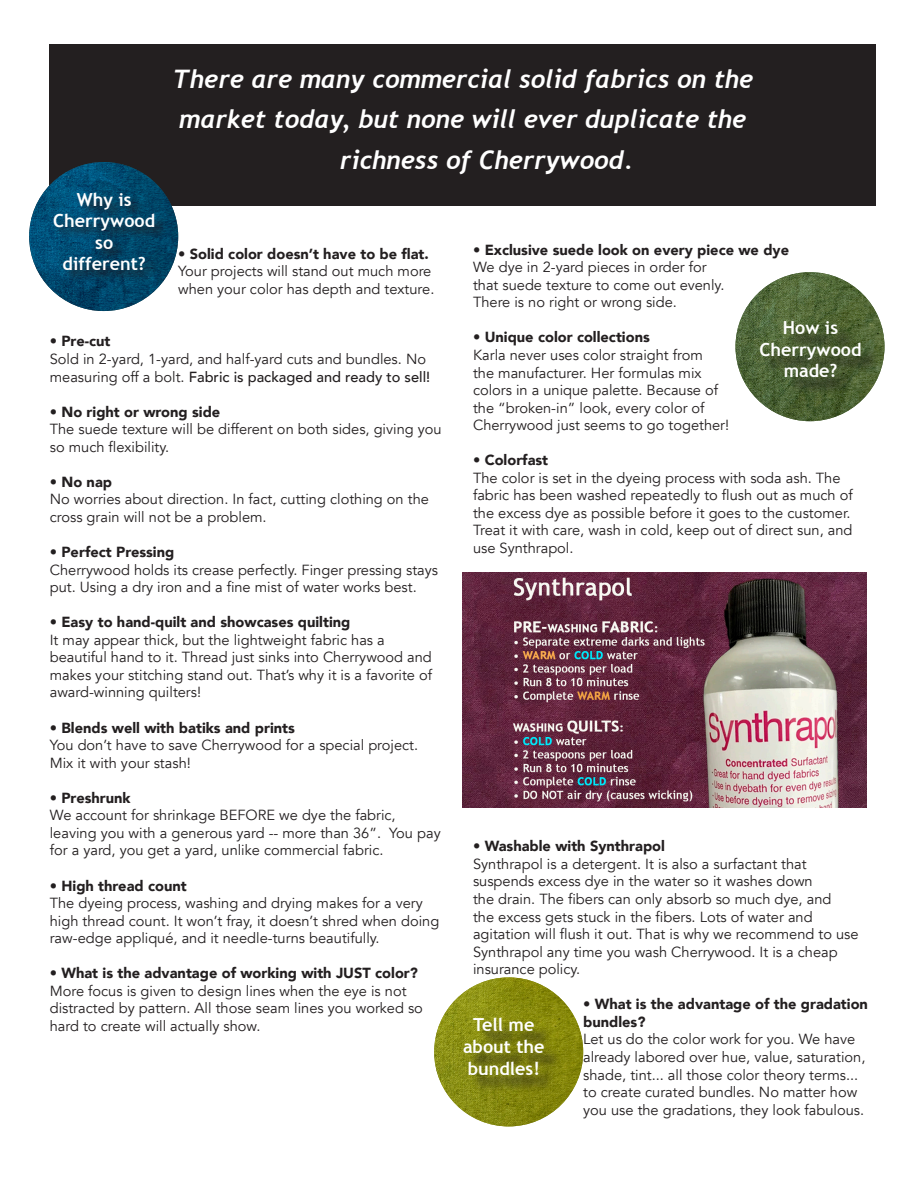
<style>
.page{position:relative;width:918px;height:1188px;background:#fff}
.page>*{position:absolute;margin:0;border:0;box-sizing:border-box;transform-origin:0 0}
.t1{font:italic 700 25.5px "Trebuchet";color:#fff}
.t2{font:700 18px/21.6px "Trebuchet MS";color:#fff;text-align:center}
.t3{font:14.7px/17.5px "Avenir";color:#231f20}
.t4{font:900 14.7px/17.5px "Avenir";color:#231f20}
.s1{font-weight:500}
</style>
<div class="page">
<img style="left:463px;top:572px;width:403px;height:236px">
<div style="left:50px;top:44px;width:826px;height:161px;background:#231f20"></div>
<img style="left:29px;top:162px;width:149px;height:149px;border-radius:75px">
<div style="left:53px;top:191px;width:115px;height:93px;background:#231f20;opacity:.75"></div>
<img style="left:735px;top:272px;width:150px;height:149px;border-radius:75px">
<div style="left:763px;top:324px;width:116px;height:72px;background:#231f20;opacity:.75"></div>
<img style="left:434px;top:977px;width:149px;height:149px;border-radius:75px">
<div style="left:467px;top:1021px;width:95px;height:72px;background:#231f20;opacity:.75"></div>
<p class="t1" style="left:172px;top:63px;width:582px">There are many commercial solid fabrics on the</p>
<p class="t1" style="left:179px;top:104px;width:569px">market today, but none will ever duplicate the</p>
<p class="t1" style="left:340px;top:144px;width:295px">richness of Cherrywood.</p>
<p class="t2" style="left:53px;top:188px;width:103px">Why is<br>Cherrywood so different?</p>
<p class="t4" style="left:178px;top:244px;width:252px">• Solid color doesn’t have to be flat.</p>
<p class="t3" style="left:178px;top:263px;width:258px">Your projects will stand out much more when your color has depth and texture.</p>
<p class="t4" style="left:50px;top:332px;width:62px">• Pre-cut</p>
<p class="t3" style="left:50px;top:350px;width:382px">Sold in 2-yard, 1-yard, and half-yard cuts and bundles. No measuring off a bolt. <span class="s1">Fabric is packaged and ready to sell!</span></p>
<p class="t4" style="left:50px;top:402px;width:172px">• No right or wrong side</p>
<p class="t3" style="left:50px;top:421px;width:393px">The suede texture will be different on both sides, giving you so much flexibility.</p>
<p class="t4" style="left:50px;top:473px;width:64px">• No nap</p>
<p class="t3" style="left:50px;top:491px;width:381px">No worries about direction. In fact, cutting clothing on the cross grain will not be a problem.</p>
<p class="t4" style="left:50px;top:543px;width:126px">• Perfect Pressing</p>
<p class="t3" style="left:50px;top:561px;width:390px">Cherrywood holds its crease perfectly. Finger pressing stays put. Using a dry iron and a fine mist of water works best.</p>
<p class="t4" style="left:50px;top:613px;width:302px">• Easy to hand-quilt and showcases quilting</p>
<p class="t3" style="left:50px;top:631px;width:384px">It may appear thick, but the lightweight fabric has a beautiful hand to it. Thread just sinks into Cherrywood and makes your stitching stand out. That’s why it is a favorite of award-winning quilters!</p>
<p class="t4" style="left:50px;top:718px;width:247px">• Blends well with batiks and prints</p>
<p class="t3" style="left:50px;top:737px;width:370px">You don’t have to save Cherrywood for a special project.<br>Mix it with your stash!</p>
<p class="t4" style="left:50px;top:788px;width:82px">• Preshrunk</p>
<p class="t3" style="left:50px;top:807px;width:392px">We account for shrinkage BEFORE we dye the fabric, leaving you with a generous yard -- more than 36”. You pay for a yard, you get a yard, unlike commercial fabric.</p>
<p class="t4" style="left:50px;top:876px;width:139px">• High thread count</p>
<p class="t3" style="left:50px;top:894px;width:391px">The dyeing process, washing and drying makes for a very high thread count. It won’t fray, it doesn’t shred when doing raw-edge appliqué, and it needle-turns beautifully.</p>
<p class="t4" style="left:50px;top:964px;width:370px">• What is the advantage of working with JUST color?</p>
<p class="t3" style="left:50px;top:982px;width:375px">More focus is given to design lines when the eye is not distracted by pattern. All those seam lines you worked so hard to create will actually show.</p>
<p class="t4" style="left:473px;top:240px;width:318px">• Exclusive suede look on every piece we dye</p>
<p class="t3" style="left:473px;top:259px;width:253px">We dye in 2-yard pieces in order for that suede texture to come out evenly.<br>There is no right or wrong side.</p>
<p class="t4" style="left:473px;top:328px;width:178px">• Unique color collections</p>
<p class="t3" style="left:473px;top:346px;width:258px">Karla never uses color straight from<br>the manufacturer. Her formulas mix colors in a unique palette. Because of the “broken-in” look, every color of Cherrywood just seems to go together!</p>
<p class="t4" style="left:473px;top:451px;width:77px">• Colorfast</p>
<p class="t3" style="left:473px;top:469px;width:381px">The color is set in the dyeing process with soda ash. The fabric has been washed repeatedly to flush out as much of the excess dye as possible before it goes to the customer.<br>Treat it with care, wash in cold, keep out of direct sun, and use Synthrapol.</p>
<p class="t2" style="left:760px;top:317px;width:103px">How is<br>Cherrywood made?</p>
<p class="t4" style="left:473px;top:837px;width:194px">• Washable with Synthrapol</p>
<p class="t3" style="left:473px;top:855px;width:387px">Synthrapol is a detergent. It is also a surfactant that suspends excess dye in the water so it washes down<br>the drain. The fibers can only absorb so much dye, and<br>the excess gets stuck in the fibers. Lots of water and agitation will flush it out. That is why we recommend to use Synthrapol any time you wash Cherrywood. It is a cheap insurance policy.</p>
<p class="t4" style="left:583px;top:995px;width:286px">• What is the advantage of the gradation bundles?</p>
<p class="t3" style="left:583px;top:1031px;width:284px">Let us do the color work for you. We have already labored over hue, value, saturation, shade, tint... all those color theory terms... to create curated bundles. No matter how you use the gradations, they look fabulous.</p>
<p class="t2" style="left:463px;top:1014px;width:83px">Tell me about the bundles!</p>
</div>
